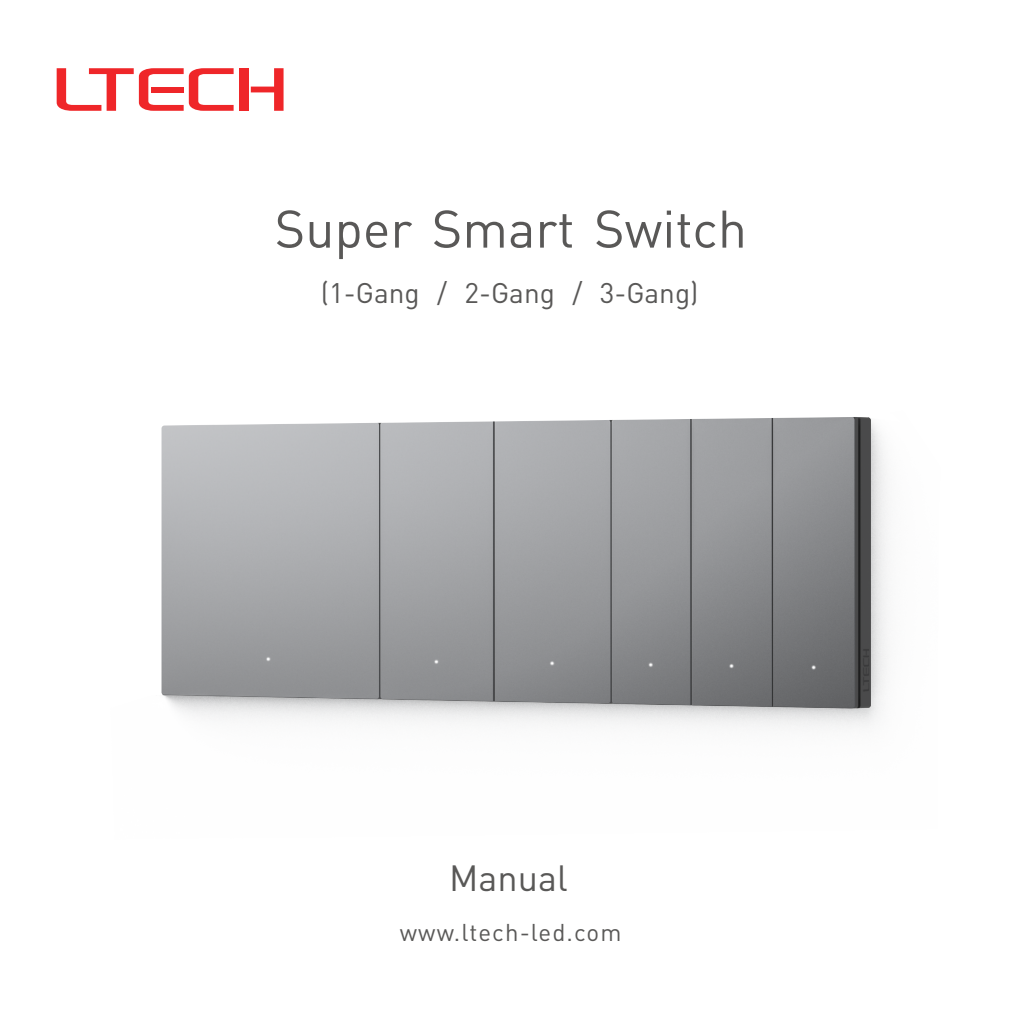
<style>
.page{position:relative;width:1021px;height:1021px;background:#fff}
.page>*{position:absolute;margin:0;border:0;box-sizing:border-box;transform-origin:0 0}
.t1{font:52px "DIN Pro";color:#595857}
.t2{font:36px "DIN Pro";color:#595857}
.t3{font:28px "DIN Pro";color:#595857}
.t4{font:24px "DIN Pro";letter-spacing:.045em;color:#595857}
</style>
<div class="page">
<div style="left:239px;top:68px;width:9px;height:43px;background:#ef2629"></div>
<svg style="left:251px;top:68px;width:32px;height:43px"></svg>
<svg style="left:57px;top:68px;width:176px;height:43px"></svg>
<img style="left:177px;top:418px;width:711px;height:310px">
<img style="left:161px;top:417px;width:709px;height:291px">
<h1 class="t1" style="left:275px;top:208px;width:474px">Super Smart Switch</h1>
<p class="t3" style="left:321px;top:282px;width:379px">(1-Gang / 2-Gang / 3-Gang)</p>
<p class="t2" style="left:449px;top:863px;width:120px">Manual</p>
<p class="t4" style="left:400px;top:922px;width:223px">www.ltech-led.com</p>
</div>
